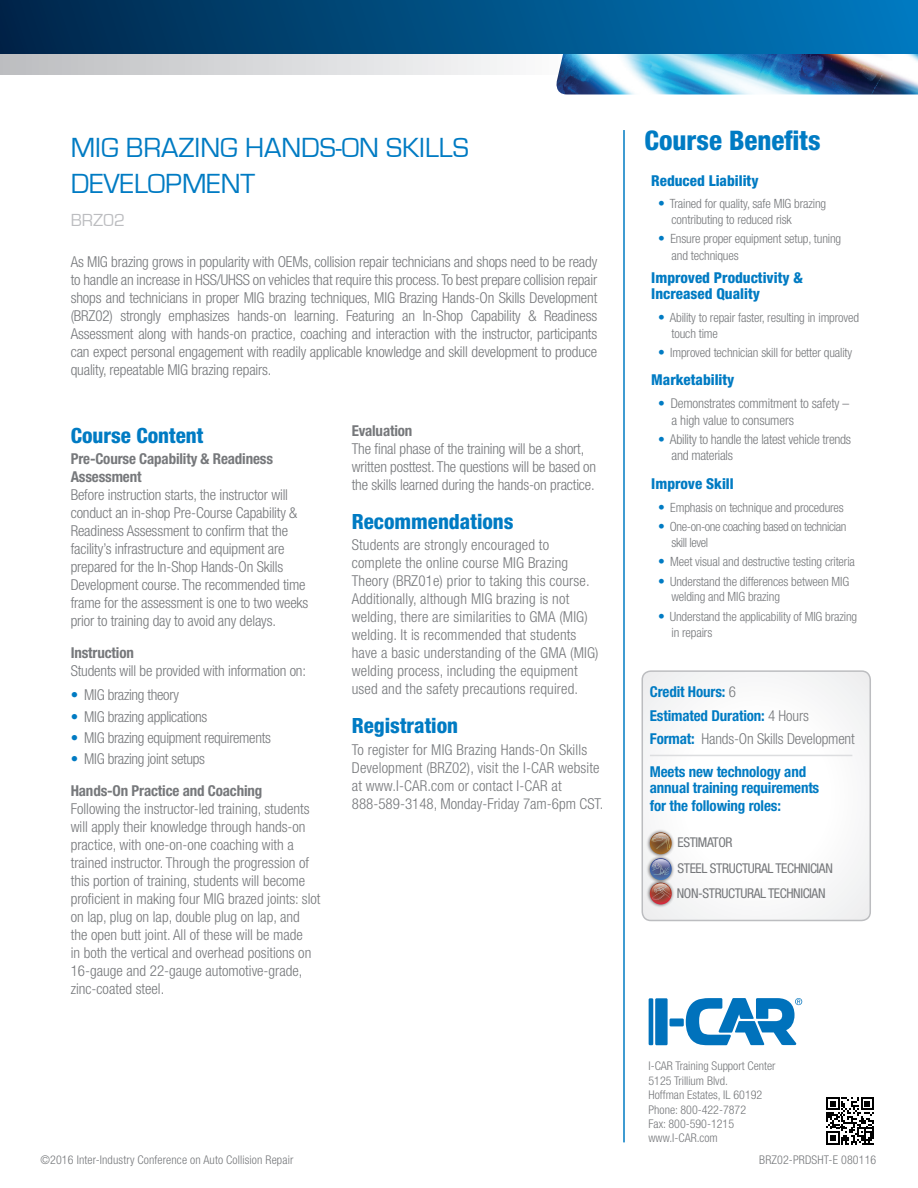
<style>
.page{position:relative;width:918px;height:1188px;background:#fff}
.page>*{position:absolute;margin:0;border:0;box-sizing:border-box;transform-origin:0 0}
.t1{font:28.5px/36px "Eurostile";color:#007bc3}
.t2{font:800 condensed 27px "Helvetica Neue";color:#007bc3}
.t3{font:800 condensed 21px "Helvetica Neue";color:#007bc3}
.t4{font:18px "Eurostile";color:#bcbdc0}
.t5{font:300 condensed 15px/18px "Helvetica Neue";color:#76787b}
.t6{font:700 condensed 15px/16.5px "Helvetica Neue LT Std";letter-spacing:-.01em;color:#007bc3}
.t7{font:300 condensed 15px "Helvetica Neue";letter-spacing:-.02em;color:#76787b}
.t8{font:800 condensed 15px/16.5px "Helvetica Neue";color:#007bc3}
.t9{font:700 condensed 15px "Helvetica Neue LT Std";letter-spacing:-.01em;color:#76787b}
.t10{font:300 condensed 13.5px/16.2px "Helvetica Neue";letter-spacing:-.01em;color:#76787b}
.t11{font:condensed 13.5px "Helvetica Neue LT Std";letter-spacing:-.03em;color:#76787b}
.t12{font:300 condensed 12.75px/15.3px "Helvetica Neue";letter-spacing:-.01em;color:#76787b}
.t13{font:300 condensed 12.75px/15.3px "Helvetica Neue";letter-spacing:-.03em;color:#76787b}
.t14{font:300 condensed 12px "Helvetica Neue";color:#76787b}
.s1{font-family:"Helvetica Neue LT Std";font-weight:700}
.s2{color:#007bc3}
.s3{font-size:13.5px;color:#007bc3}
.s4{font-family:"Helvetica Neue";font-weight:300;color:#76787b}
.s5{font-family:"Helvetica Neue LT Std";font-weight:700;color:#007bc3}
</style>
<div class="page">
<svg style="left:642px;top:672px;width:228px;height:248px"></svg>
<div style="left:642px;top:670px;width:229px;height:251px;border:2px solid #bcbdc0;border-radius:9px"></div>
<div style="left:0;top:54px;width:580px;height:20px;background:linear-gradient(to right,#bbbdbf,#fcfdfd)"></div>
<img style="left:555px;top:54px;width:363px;height:40px">
<div style="left:670px;top:1018px;width:14px;height:8px;background:#0072bc"></div>
<div style="left:655px;top:998px;width:13px;height:47px;background:#0072bc"></div>
<hr style="left:649px;top:998px;width:4px;height:47px;background:#0072bc">
<svg style="left:686px;top:998px;width:116px;height:47px"></svg>
<hr style="left:623px;top:130px;width:2px;height:1012px;background:#007bc3">
<div style="left:0;top:0;width:918px;height:54px;background:linear-gradient(to right,#002548,#007ac0)"></div>
<div style="left:646px;top:879px;width:29px;height:29px;background:#231f20;opacity:.75"></div>
<img style="left:650px;top:883px;width:22px;height:21px">
<img style="left:652px;top:884px;width:18px;height:2px">
<svg style="left:652px;top:886px;width:19px;height:14px"></svg>
<hr style="left:650px;top:755px;width:202px;height:1px;background:#dcdddf">
<svg style="left:826px;top:1097px;width:48px;height:48px"></svg>
<div style="left:646px;top:829px;width:29px;height:29px;background:#231f20;opacity:.75"></div>
<img style="left:650px;top:832px;width:22px;height:22px">
<img style="left:652px;top:833px;width:18px;height:3px">
<svg style="left:651px;top:836px;width:19px;height:14px"></svg>
<div style="left:646px;top:855px;width:29px;height:28px;background:#231f20;opacity:.75"></div>
<img style="left:650px;top:858px;width:22px;height:22px">
<img style="left:652px;top:859px;width:18px;height:4px">
<svg style="left:651px;top:863px;width:19px;height:12px"></svg>
<p class="t1" style="left:71px;top:130px;width:399px">MIG BRAZING HANDS-ON SKILLS<br>DEVELOPMENT</p>
<p class="t4" style="left:71px;top:210px;width:56px">BRZ02</p>
<p class="t5" style="left:71px;top:252px;width:528px;text-align:justify">As MIG brazing grows in popularity with OEMs, collision repair technicians and shops need to be ready to handle an increase in HSS/UHSS on vehicles that require this process. To best prepare collision repair shops and technicians in proper MIG brazing techniques, MIG Brazing Hands-On Skills Development (BRZ02) strongly emphasizes hands-on learning. Featuring an In-Shop Capability &amp; Readiness Assessment along with hands-on practice, coaching and interaction with the instructor, participants can expect personal engagement with readily applicable knowledge and skill development to produce quality, repeatable MIG brazing repairs.</p>
<p class="t3" style="left:71px;top:422px;width:134px">Course Content</p>
<p class="t5" style="left:71px;top:450px;width:239px"><span class="s1">Pre-Course Capability &amp; Readiness Assessment<br></span>Before instruction starts, the instructor will conduct an in-shop Pre-Course Capability &amp; Readiness Assessment to confirm that the facility’s infrastructure and equipment are prepared for the In-Shop Hands-On Skills Development course. The recommended time frame for the assessment is one to two weeks prior to training day to avoid any delays.</p>
<p class="t9" style="left:71px;top:643px;width:65px">Instruction</p>
<p class="t5" style="left:71px;top:661px;width:237px">Students will be provided with information on:</p>
<p class="t7" style="left:71px;top:686px;width:110px"><span class="s2">•</span> MIG brazing theory</p>
<p class="t7" style="left:71px;top:708px;width:138px"><span class="s2">•</span> MIG brazing applications</p>
<p class="t7" style="left:71px;top:729px;width:202px"><span class="s2">•</span> MIG brazing equipment requirements</p>
<p class="t7" style="left:71px;top:751px;width:136px"><span class="s2">•</span> MIG brazing joint setups</p>
<p class="t9" style="left:71px;top:782px;width:193px">Hands-On Practice and Coaching</p>
<p class="t5" style="left:71px;top:800px;width:251px">Following the instructor-led training, students will apply their knowledge through hands-on practice, with one-on-one coaching with a trained instructor. Through the progression of this portion of training, students will become proficient in making four MIG brazed joints: slot on lap, plug on lap, double plug on lap, and<br>the open butt joint. All of these will be made<br>in both the vertical and overhead positions on 16-gauge and 22-gauge automotive-grade, zinc-coated steel.</p>
<p class="t9" style="left:352px;top:422px;width:62px">Evaluation</p>
<p class="t5" style="left:352px;top:440px;width:246px">The final phase of the training will be a short, written posttest. The questions will be based on the skills learned during the hands-on practice.</p>
<p class="t3" style="left:352px;top:509px;width:163px">Recommendations</p>
<p class="t5" style="left:352px;top:536px;width:248px">Students are strongly encouraged to complete the online course MIG Brazing Theory (BRZ01e) prior to taking this course.<br>Additionally, although MIG brazing is not welding, there are similarities to GMA (MIG) welding. It is recommended that students have a basic understanding of the GMA (MIG) welding process, including the equipment used and the safety precautions required.</p>
<p class="t3" style="left:352px;top:713px;width:108px">Registration</p>
<p class="t5" style="left:352px;top:740px;width:253px">To register for MIG Brazing Hands-On Skills Development (BRZ02), visit the I-CAR website at www.I-CAR.com or contact I-CAR at 888-589-3148, Monday-Friday 7am-6pm CST.</p>
<p class="t2" style="left:645px;top:124px;width:178px">Course Benefits</p>
<p class="t8" style="left:651px;top:172px;width:109px">Reduced Liability</p>
<p class="t12" style="left:672px;top:196px;width:156px;text-indent:-14px"><span class="s3">•</span> Trained for quality, safe MIG brazing contributing to reduced risk</p>
<p class="t12" style="left:672px;top:231px;width:171px;line-height:16.2px;text-indent:-14px"><span class="s3">•</span> Ensure proper equipment setup, tuning and techniques</p>
<p class="t8" style="left:651px;top:269px;width:153px">Improved Productivity &amp;<br>Increased Quality</p>
<p class="t12" style="left:672px;top:310px;width:189px;text-indent:-14px"><span class="s3">•</span> Ability to repair faster, resulting in improved touch time</p>
<p class="t12" style="left:658px;top:345px;width:196px"><span class="s3">•</span> Improved technician skill for better quality</p>
<p class="t8" style="left:651px;top:372px;width:85px">Marketability</p>
<p class="t10" style="left:672px;top:395px;width:179px;text-indent:-14px"><span class="s2">•</span> Demonstrates commitment to safety – a high value to consumers</p>
<p class="t10" style="left:672px;top:431px;width:181px;text-indent:-14px"><span class="s2">•</span> Ability to handle the latest vehicle trends and materials</p>
<p class="t8" style="left:651px;top:475px;width:84px">Improve Skill</p>
<p class="t12" style="left:658px;top:499px;width:187px"><span class="s3">•</span> Emphasis on technique and procedures</p>
<p class="t13" style="left:672px;top:519px;width:177px;text-indent:-14px"><span class="s3">•</span> One-on-one coaching based on technician skill level</p>
<p class="t12" style="left:658px;top:554px;width:199px"><span class="s3">•</span> Meet visual and destructive testing criteria</p>
<p class="t12" style="left:672px;top:573px;width:179px;text-indent:-14px"><span class="s3">•</span> Understand the differences between MIG welding and MIG brazing</p>
<p class="t12" style="left:672px;top:608px;width:187px;line-height:16.2px;text-indent:-14px"><span class="s3">•</span> Understand the applicability of MIG brazing in repairs</p>
<p class="t6" style="left:650px;top:684px;width:88px">Credit Hours: <span class="s4">6</span></p>
<p class="t6" style="left:650px;top:707px;width:160px">Estimated Duration: <span class="s4">4 Hours</span></p>
<p class="t5" style="left:650px;top:730px;width:206px"><span class="s5">Format:</span> Hands-On Skills Development</p>
<p class="t6" style="left:650px;top:763px;width:171px">Meets new technology and annual training requirements</p>
<p class="t6" style="left:650px;top:798px;width:133px">for the following roles:</p>
<p class="t11" style="left:678px;top:835px;width:57px">ESTIMATOR</p>
<p class="t11" style="left:678px;top:860px;width:157px">STEEL STRUCTURAL TECHNICIAN</p>
<p class="t11" style="left:677px;top:886px;width:150px">NON-STRUCTURAL TECHNICIAN</p>
<p class="t14" style="left:649px;top:1059px;width:129px">I-CAR Training Support Center</p>
<p class="t14" style="left:649px;top:1074px;width:81px">5125 Trillium Blvd.</p>
<p class="t14" style="left:649px;top:1088px;width:115px">Hoffman Estates, IL 60192</p>
<p class="t14" style="left:649px;top:1102px;width:99px">Phone: 800-422-7872</p>
<p class="t14" style="left:649px;top:1117px;width:87px">Fax: 800-590-1215</p>
<p class="t14" style="left:649px;top:1131px;width:71px">www.I-CAR.com</p>
<p class="t14" style="left:40px;top:1153px;width:254px">©2016 Inter-Industry Conference on Auto Collision Repair</p>
<p class="t14" style="left:759px;top:1153px;width:119px">BRZ02-PRDSHT-E 080116</p>
</div>
